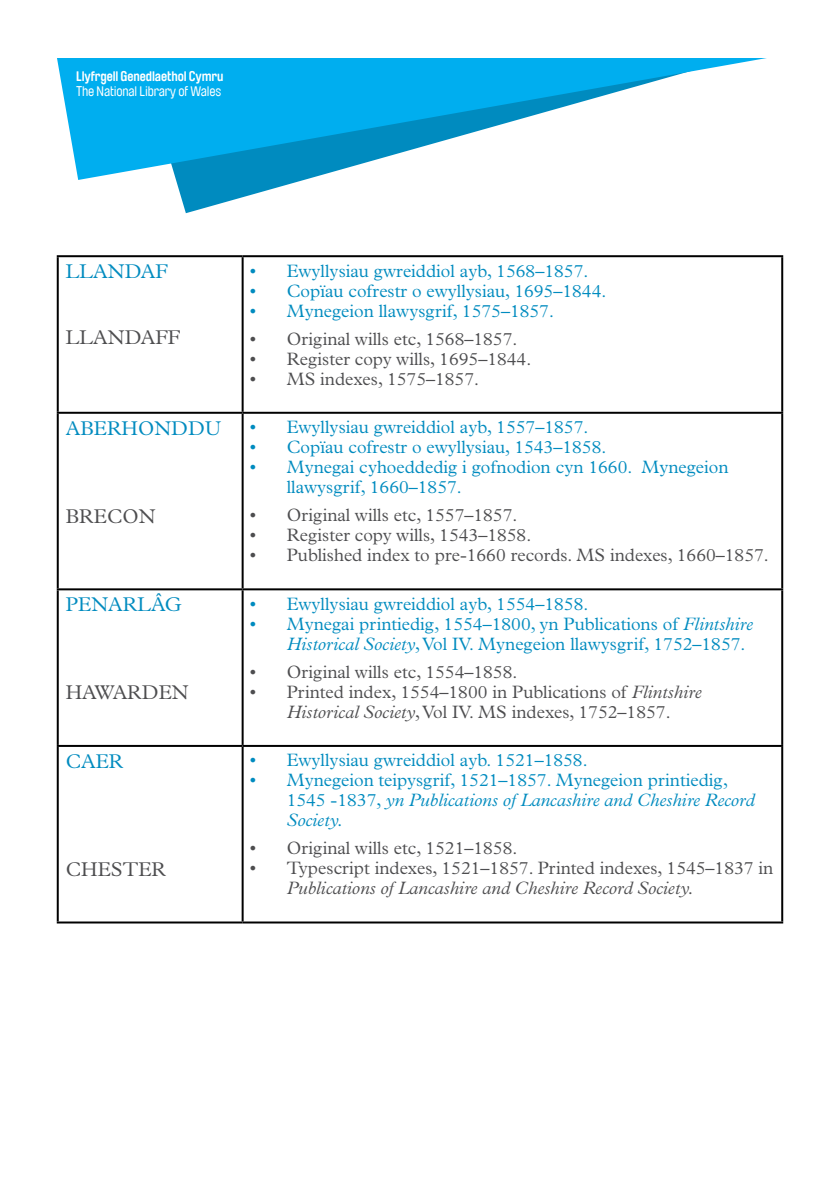
<style>
.page{position:relative;width:840px;height:1191px;background:#fff}
.page>*{position:absolute;margin:0;border:0;box-sizing:border-box;transform-origin:0 0}
.t1{font:300 20px "Plantin MT Pro";color:#008bbf}
.t2{font:300 20px "Plantin MT Pro";color:#4d4d4f}
.t3{font:300 18px/20px "Plantin MT Pro";color:#008bbf}
.t4{font:300 18px/20px "Plantin MT Pro";color:#4d4d4f;text-align:center}
.t5{font:italic 300 18px "Plantin MT Pro";color:#4d4d4f}
.t6{font:700 13.8px "Brauer Neue";letter-spacing:-.01em;color:#fff}
.t7{font:13.8px "Brauer Neue";letter-spacing:-.01em;color:#fff}
.s1{font-style:italic}
</style>
<div class="page">
<svg style="left:176px;top:180px;width:128px;height:33px"></svg>
<svg style="left:57px;top:58px;width:710px;height:122px;fill:#00aeef"></svg>
<hr style="left:57px;top:255px;width:185px;height:2px;background:#000">
<hr style="left:57px;top:257px;width:2px;height:155px;background:#000">
<hr style="left:242px;top:255px;width:540px;height:2px;background:#000">
<hr style="left:241px;top:257px;width:2px;height:155px;background:#000">
<hr style="left:780px;top:257px;width:2px;height:155px;background:#000">
<hr style="left:57px;top:412px;width:185px;height:2px;background:#000">
<hr style="left:57px;top:414px;width:2px;height:174px;background:#000">
<hr style="left:242px;top:412px;width:540px;height:2px;background:#000">
<hr style="left:241px;top:414px;width:2px;height:174px;background:#000">
<hr style="left:780px;top:414px;width:2px;height:174px;background:#000">
<hr style="left:57px;top:588px;width:185px;height:2px;background:#000">
<hr style="left:57px;top:590px;width:2px;height:155px;background:#000">
<hr style="left:242px;top:588px;width:540px;height:2px;background:#000">
<hr style="left:241px;top:590px;width:2px;height:155px;background:#000">
<hr style="left:780px;top:590px;width:2px;height:155px;background:#000">
<hr style="left:57px;top:745px;width:185px;height:2px;background:#000">
<hr style="left:57px;top:747px;width:2px;height:174px;background:#000">
<hr style="left:242px;top:745px;width:540px;height:2px;background:#000">
<hr style="left:241px;top:747px;width:2px;height:174px;background:#000">
<hr style="left:780px;top:747px;width:2px;height:174px;background:#000">
<hr style="left:57px;top:921px;width:185px;height:2px;background:#000">
<hr style="left:242px;top:921px;width:540px;height:2px;background:#000">
<p class="t6" style="left:76px;top:68px;width:149px">Llyfrgell Genedlaethol Cymru</p>
<p class="t7" style="left:76px;top:84px;width:146px">The National Library of Wales</p>
<p class="t1" style="left:66px;top:260px;width:30px">Llandaf</p>
<p class="t2" style="left:66px;top:326px;width:30px">Llandaff</p>
<p class="t1" style="left:66px;top:416px;width:32px">Aberhonddu</p>
<p class="t2" style="left:66px;top:504px;width:30px">Brecon</p>
<p class="t1" style="left:66px;top:593px;width:28px">Penarl</p>
<p class="t1" style="left:151px;top:593px;width:25px">âg</p>
<p class="t2" style="left:66px;top:681px;width:33px">Hawarden</p>
<p class="t1" style="left:66px;top:749px;width:31px">Caer</p>
<p class="t2" style="left:66px;top:857px;width:31px">Chester</p>
<p class="t3" style="left:250px;top:261px;width:339px">• Ewyllysiau gwreiddiol ayb, 1568–1857.</p>
<p class="t3" style="left:250px;top:281px;width:357px">• Copïau cofrestr o ewyllysiau, 1695–1844.</p>
<p class="t3" style="left:250px;top:301px;width:304px">• Mynegeion llawysgrif, 1575–1857.</p>
<p class="t4" style="left:250px;top:329px;width:268px">• Original wills etc, 1568–1857.</p>
<p class="t4" style="left:250px;top:349px;width:282px">• Register copy wills, 1695–1844.</p>
<p class="t4" style="left:250px;top:369px;width:230px">• MS indexes, 1575–1857.</p>
<p class="t3" style="left:250px;top:417px;width:339px">• Ewyllysiau gwreiddiol ayb, 1557–1857.</p>
<p class="t3" style="left:250px;top:437px;width:357px">• Copïau cofrestr o ewyllysiau, 1543–1858.</p>
<p class="t3" style="left:286px;top:457px;width:443px;text-indent:-36px">• Mynegai cyhoeddedig i gofnodion cyn 1660. Mynegeion llawysgrif, 1660–1857.</p>
<p class="t4" style="left:250px;top:505px;width:268px">• Original wills etc, 1557–1857.</p>
<p class="t4" style="left:250px;top:525px;width:282px">• Register copy wills, 1543–1858.</p>
<p class="t4" style="left:250px;top:545px;width:519px">• Published index to pre-1660 records. MS indexes, 1660–1857.</p>
<p class="t3" style="left:250px;top:594px;width:339px">• Ewyllysiau gwreiddiol ayb, 1554–1858.</p>
<p class="t3" style="left:286px;top:614px;width:467px;text-indent:-36px">• Mynegai printiedig, 1554–1800, yn Publications of <span class="s1">Flintshire<br>Historical Society</span>, Vol IV. Mynegeion llawysgrif, 1752–1857.</p>
<p class="t4" style="left:250px;top:662px;width:268px">• Original wills etc, 1554–1858.</p>
<p class="t4" style="left:250px;top:682px;width:452px">• Printed index, 1554–1800 in Publications of <span class="s1">Flintshire<br>Historical Society</span>, Vol IV. MS indexes, 1752–1857.</p>
<p class="t3" style="left:250px;top:750px;width:338px">• Ewyllysiau gwreiddiol ayb. 1521–1858.</p>
<p class="t3" style="left:286px;top:770px;width:469px;text-indent:-36px">• Mynegeion teipysgrif, 1521–1857. Mynegeion printiedig,<br>1545 -1837, <span class="s1">yn Publications of Lancashire and Cheshire Record<br>Society.</span></p>
<p class="t4" style="left:250px;top:838px;width:268px">• Original wills etc, 1521–1858.</p>
<p class="t4" style="left:250px;top:858px;width:524px">• Typescript indexes, 1521–1857. Printed indexes, 1545–1837 in</p>
<p class="t5" style="left:286px;top:878px;width:407px">Publications of Lancashire and Cheshire Record Society.</p>
</div>
